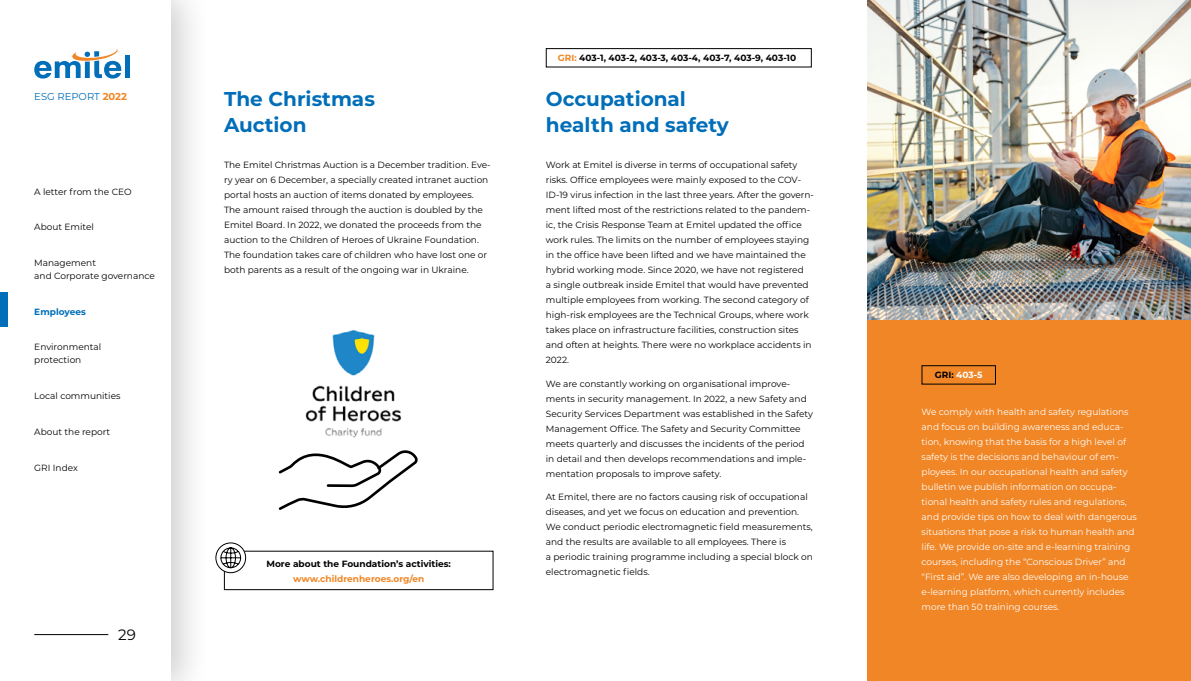
<style>
.page{position:relative;width:1191px;height:681px;background:#fff}
.page>*{position:absolute;margin:0;border:0;box-sizing:border-box;transform-origin:0 0}
.t1{font:700 20px/25px "Montserrat";color:#006eb8}
.t2{font:15px "Montserrat";color:#000}
.t3{font:10px "Montserrat";color:#006eb8}
.t4{font:9px/15px "Montserrat";color:#000}
.t5{font:9px/15px "Montserrat";color:#fff}
.t6{font:700 9px "Montserrat";color:#000}
.t7{font:700 9px "Montserrat";color:#f08626}
.t8{font:700 9px "Montserrat";color:#fff}
.t9{font:700 9px "Montserrat";color:#006eb8}
.s1{font-weight:700;color:#f08626}
.s2{color:#f08626}
.s3{color:#000}
</style>
<div class="page">
<div style="left:867px;top:0;width:324px;height:680px;background:#f08626"></div>
<img style="left:867px;top:0;width:324px;height:319px">
<div style="left:921px;top:365px;width:74px;height:19px;border:1px solid #000"></div>
<div style="left:546px;top:48px;width:265px;height:19px;border:1px solid #000"></div>
<svg style="left:216px;top:542px;width:30px;height:30px"></svg>
<div style="left:215px;top:542px;width:31px;height:30px;border:1px solid #000;border-radius:50%"></div>
<svg style="left:220px;top:546px;width:21px;height:22px"></svg>
<img style="left:305px;top:330px;width:96px;height:108px">
<svg style="left:278px;top:450px;width:140px;height:60px"></svg>
<div style="left:0;top:0;width:212px;height:680px;background:#000;opacity:.2"></div>
<div style="left:0;top:0;width:170px;height:680px;background:#fff"></div>
<div style="left:125px;top:56px;width:5px;height:22px;background:#006eb8"></div>
<svg style="left:34px;top:48px;width:87px;height:30px"></svg>
<div style="left:0;top:293px;width:8px;height:34px;background:#006eb8"></div>
<hr style="left:34px;top:634px;width:74px;height:1px;background:#000">
<p class="t3" style="left:34px;top:90px;width:94px">ESG REPORT <span class="s1">2022</span></p>
<p class="t4" style="left:34px;top:183px;width:99px">A letter from the CEO</p>
<p class="t4" style="left:34px;top:219px;width:61px">About Emitel</p>
<p class="t4" style="left:34px;top:256px;width:122px;line-height:13px">Management<br>and Corporate governance</p>
<p class="t9" style="left:34px;top:305px;width:53px">Employees</p>
<p class="t4" style="left:34px;top:340px;width:69px;line-height:13px">Environmental protection</p>
<p class="t4" style="left:34px;top:388px;width:88px">Local communities</p>
<p class="t4" style="left:34px;top:423px;width:77px">About the report</p>
<p class="t4" style="left:34px;top:459px;width:45px">GRI Index</p>
<h2 class="t2" style="left:118px;top:623px;width:19px">29</h2>
<p class="t6" style="left:558px;top:51px;width:240px"><span class="s2">GRI:</span> 403 -1, 403 -2, 403 -3, 403 -4, 403 -7, 403 -9, 403 -10</p>
<h1 class="t1" style="left:224px;top:86px;width:152px">The Christmas<br>Auction</h1>
<h1 class="t1" style="left:546px;top:86px;width:184px">Occupational health and safety</h1>
<p class="t4" style="left:224px;top:157px;width:268px">The Emitel Christmas Auction is a December tradition. Eve&shy;ry year on 6 December, a specially created intranet auction portal hosts an auction of items donated by employees.<br>The amount raised through the auction is doubled by the Emitel Board. In 2022, we donated the proceeds from the auction to the Children of Heroes of Ukraine Foundation.<br>The foundation takes care of children who have lost one or both parents as a result of the ongoing war in Ukraine.</p>
<p class="t4" style="left:546px;top:157px;width:270px">Work at Emitel is diverse in terms of occupational safety risks. Office employees were mainly exposed to the COV-ID-19 virus infection in the last three years. After the govern&shy;ment lifted most of the restrictions related to the pandem&shy;ic, the Crisis Response Team at Emitel updated the office work rules. The limits on the number of employees staying in the office have been lifted and we have maintained the hybrid working mode. Since 2020, we have not registered<br>a single outbreak inside Emitel that would have prevented multiple employees from working. The second category of high-risk employees are the Technical Groups, where work takes place on infrastructure facilities, construction sites and often at heights. There were no workplace accidents in 2022.</p>
<p class="t4" style="left:546px;top:375px;width:268px">We are constantly working on organisational improve&shy;ments in security management. In 2022, a new Safety and Security Services Department was established in the Safety Management Office. The Safety and Security Committee meets quarterly and discusses the incidents of the period in detail and then develops recommendations and imple&shy;mentation proposals to improve safety.</p>
<p class="t4" style="left:546px;top:489px;width:268px">At Emitel, there are no factors causing risk of occupational diseases, and yet we focus on education and prevention.<br>We conduct periodic electromagnetic field measurements, and the results are available to all employees. There is<br>a periodic training programme including a special block on electromagnetic fields.</p>
<p class="t6" style="left:266px;top:556px;width:186px">More about the Foundation’s activities:</p>
<p class="t7" style="left:293px;top:571px;width:133px">www.childrenheroes.org/en</p>
<p class="t8" style="left:934px;top:368px;width:49px"><span class="s3">GRI:</span> 403-5</p>
<p class="t5" style="left:921px;top:404px;width:217px">We comply with health and safety regulations and focus on building awareness and educa&shy;tion, knowing that the basis for a high level of safety is the decisions and behaviour of em&shy;ployees. In our occupational health and safety bulletin we publish information on occupa&shy;tional health and safety rules and regulations, and provide tips on how to deal with dangerous situations that pose a risk to human health and life. We provide on-site and e-learning training courses, including the “Conscious Driver” and “First aid”. We are also developing an in-house e-learning platform, which currently includes more than 50 training courses.</p>
</div>
